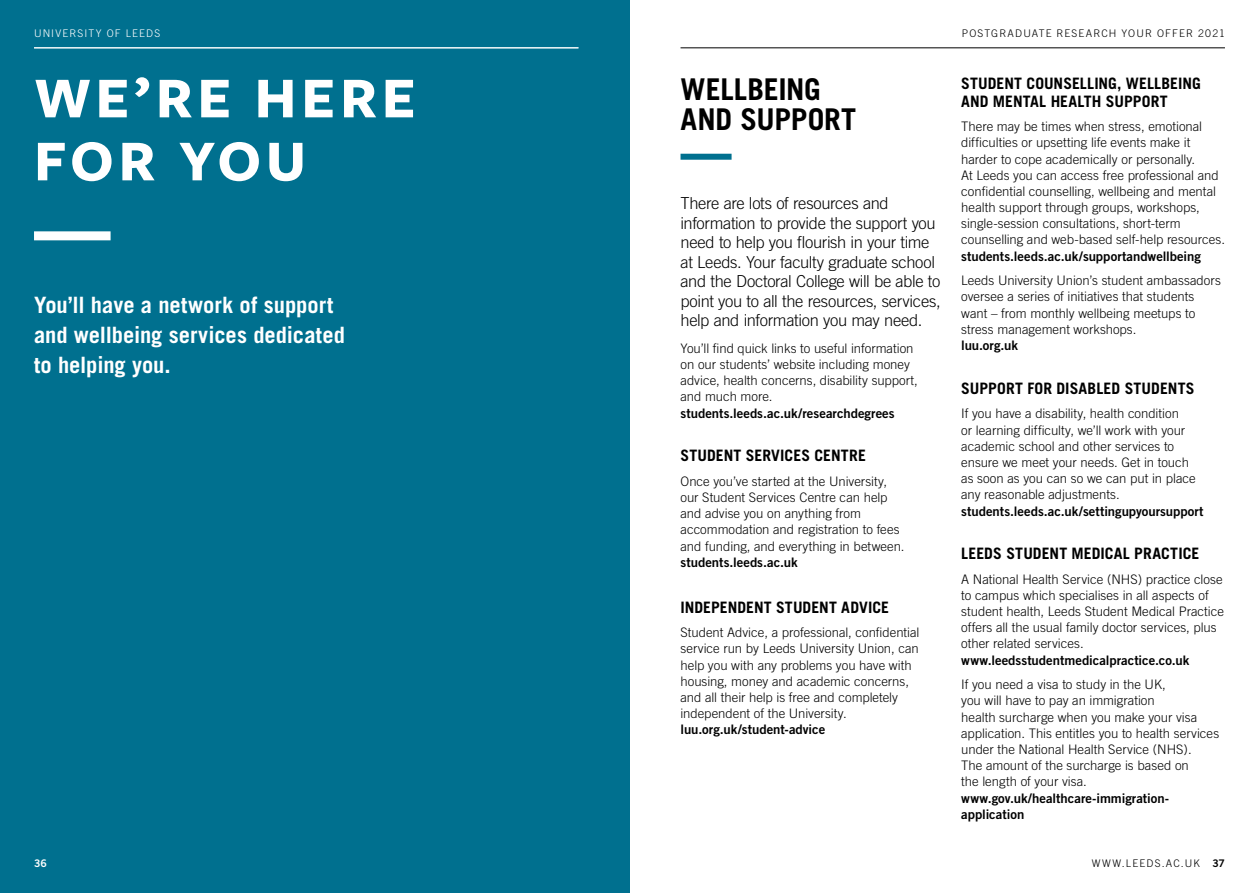
<style>
.page{position:relative;width:1259px;height:893px;background:#fff}
.page>*{position:absolute;margin:0;border:0;box-sizing:border-box;transform-origin:0 0}
.Heading1__dividers{font:700 60px/63px "Freight Sans Pro";letter-spacing:.075em;color:#fff}
.Heading_1{font:700 30px/30px "Trade Gothic";letter-spacing:-.005em;color:#000}
.Intro_copy{font:700 22.5px/30px "Trade Gothic";color:#fff}
.Intro_copy__large{font:300 16.5px/19.5px "Trade Gothic";letter-spacing:-.02em;color:#000}
.Heading_2{font:700 15.75px/18px "Trade Gothic";letter-spacing:.005em;color:#000}
.Body_Copy{font:300 13.2px/16.2px "Trade Gothic";color:#000}
.Intro_copy__large-2{font:300 13.2px/16.2px "Trade Gothic";color:#000}
.t1{font:300 10.5px "Trade Gothic";letter-spacing:.11em;color:#000}
.t2{font:300 10.5px "Trade Gothic";letter-spacing:.11em;color:#fff}
.t3{font:10.5px "Trade Gothic Bold Two";color:#fff}
.s1{font-family:"Trade Gothic Bold Two";font-weight:400}
</style>
<div class="page">
<hr style="left:680px;top:48px;width:545px;height:1px;background:#000">
<div style="left:0;top:0;width:629px;height:893px;background:#00708f"></div>
<div style="left:34px;top:231px;width:77px;height:9px;background:#fff"></div>
<hr style="left:34px;top:48px;width:544px;height:1px;background:#fff">
<div style="left:680px;top:154px;width:51px;height:6px;background:#00708f"></div>
<p class="t2" style="left:34px;top:27px;width:128px">UNIVERSITY OF LEEDS</p>
<h1 class="Heading1__dividers" style="left:34px;top:64px;width:383px">WE’RE HERE<br>FOR YOU</h1>
<p class="Intro_copy" style="left:34px;top:289px;width:312px">You’ll have a network of support and wellbeing services dedicated to helping you.</p>
<p class="t3" style="left:34px;top:857px;width:14px">36</p>
<h1 class="Heading_1" style="left:680px;top:74px;width:177px">WELLBEING<br>AND SUPPORT</h1>
<p class="Intro_copy__large" style="left:680px;top:193px;width:262px">There are lots of resources and information to provide the support you need to help you flourish in your time at Leeds. Your faculty graduate school and the Doctoral College will be able to point you to all the resources, services, help and information you may need.</p>
<p class="Body_Copy" style="left:680px;top:340px;width:239px">You’ll find quick links to useful information on our students’ website including money advice, health concerns, disability support, and much more. <span class="s1">students.leeds.ac.uk/researchdegrees</span></p>
<h2 class="Heading_2" style="left:680px;top:446px;width:187px">STUDENT SERVICES CENTRE</h2>
<p class="Intro_copy__large-2" style="left:680px;top:473px;width:225px">Once you’ve started at the University, our Student Services Centre can help and advise you on anything from accommodation and registration to fees and funding, and everything in between. <span class="s1">students.leeds.ac.uk</span></p>
<h2 class="Heading_2" style="left:680px;top:598px;width:210px">INDEPENDENT STUDENT ADVICE</h2>
<p class="Body_Copy" style="left:680px;top:624px;width:240px">Student Advice, a professional, confidential service run by Leeds University Union, can help you with any problems you have with housing, money and academic concerns, and all their help is free and completely independent of the University. <span class="s1">luu.org.uk/student-advice</span></p>
<p class="t1" style="left:961px;top:27px;width:265px">POSTGRADUATE RESEARCH YOUR OFFER 2021</p>
<h2 class="Heading_2" style="left:961px;top:74px;width:241px">STUDENT COUNSELLING, WELLBEING<br>AND MENTAL HEALTH SUPPORT</h2>
<p class="Body_Copy" style="left:961px;top:118px;width:265px">There may be times when stress, emotional difficulties or upsetting life events make it harder to cope academically or personally.<br>At Leeds you can access free professional and confidential counselling, wellbeing and mental health support through groups, workshops, single-session consultations, short-term counselling and web-based self-help resources. <span class="s1">students.leeds.ac.uk/supportandwellbeing</span></p>
<p class="Body_Copy" style="left:961px;top:272px;width:261px">Leeds University Union’s student ambassadors oversee a series of initiatives that students want – from monthly wellbeing meetups to stress management workshops.<br><span class="s1">luu.org.uk</span></p>
<h2 class="Heading_2" style="left:961px;top:379px;width:235px">SUPPORT FOR DISABLED STUDENTS</h2>
<p class="Body_Copy" style="left:961px;top:405px;width:244px">If you have a disability, health condition<br>or learning difficulty, we’ll work with your academic school and other services to ensure we meet your needs. Get in touch as soon as you can so we can put in place any reasonable adjustments. <span class="s1">students.leeds.ac.uk/settingupyoursupport</span></p>
<h2 class="Heading_2" style="left:961px;top:544px;width:240px">LEEDS STUDENT MEDICAL PRACTICE</h2>
<p class="Body_Copy" style="left:961px;top:571px;width:264px">A National Health Service (NHS) practice close to campus which specialises in all aspects of student health, Leeds Student Medical Practice offers all the usual family doctor services, plus other related services. <span class="s1">www.leedsstudentmedicalpractice.co.uk</span></p>
<p class="Body_Copy" style="left:961px;top:676px;width:259px">If you need a visa to study in the UK,<br>you will have to pay an immigration<br>health surcharge when you make your visa application. This entitles you to health services under the National Health Service (NHS).<br>The amount of the surcharge is based on<br>the length of your visa. <span class="s1">www.gov.uk/healthcare-immigration&shy;application</span></p>
<p class="t1" style="left:1091px;top:857px;width:135px">WWW.LEEDS.AC.UK <span class="s1">37</span></p>
</div>
